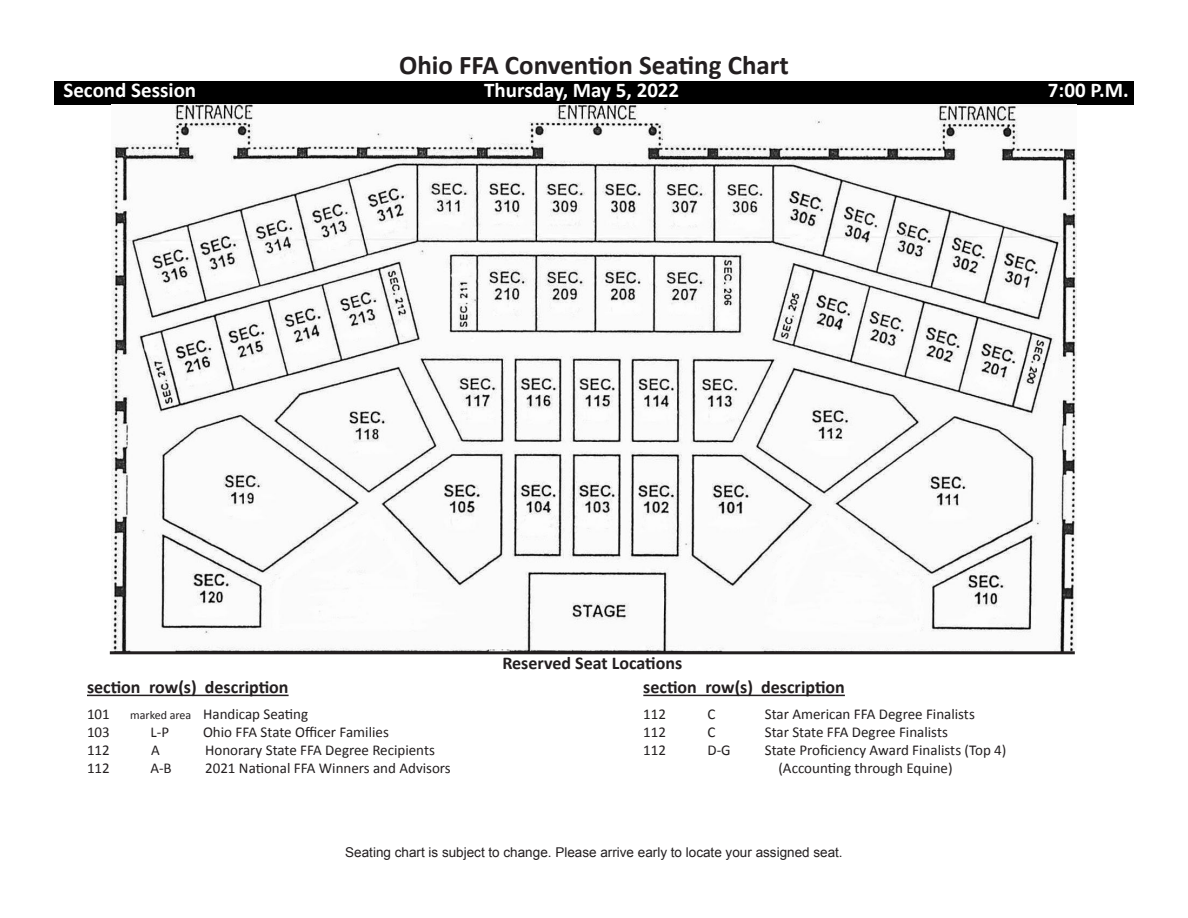
<style>
.page{position:relative;width:1188px;height:918px;background:#fff}
.page>*{position:absolute;margin:0;border:0;box-sizing:border-box;transform-origin:0 0}
.t1{font:700 27px "Calibri";color:#231f20}
.t2{font:700 21px "Calibri";color:#fff}
.t3{font:700 18px "Calibri";color:#231f20}
.t4{font:15px "Calibri";color:#231f20}
.t5{font:13.5px "Arial";color:#231f20}
.s1{font-size:12px}
</style>
<div class="page">
<div style="left:54px;top:81px;width:1080px;height:23px;background:#000"></div>
<hr style="left:87px;top:695px;width:202px;height:1px;background:#231f20">
<hr style="left:643px;top:695px;width:202px;height:1px;background:#231f20">
<img style="left:112px;top:104px;width:964px;height:547px">
<hr style="left:110px;top:651px;width:965px;height:3px;background:#231f20">
<img style="left:804px;top:401px;width:52px;height:40px">
<p class="t1" style="left:399px;top:48px;width:391px">Ohio FFA Convention Seating Chart</p>
<p class="t2" style="left:63px;top:76px;width:134px">Second Session</p>
<p class="t2" style="left:484px;top:76px;width:197px">Thursday, May 5, 2022</p>
<p class="t2" style="left:1048px;top:76px;width:82px">7:00 P.M.</p>
<p class="t3" style="left:502px;top:652px;width:181px">Reserved Seat Locations</p>
<p class="t3" style="left:87px;top:675px;width:203px">section row(s) description</p>
<p class="t3" style="left:643px;top:675px;width:203px">section row(s) description</p>
<p class="t4" style="left:87px;top:705px;width:24px">101</p>
<p class="t4" style="left:130px;top:705px;width:180px"><span class="s1">marked area</span> Handicap Seating</p>
<p class="t4" style="left:87px;top:723px;width:24px">103</p>
<p class="t4" style="left:150px;top:723px;width:20px">L-P</p>
<p class="t4" style="left:203px;top:723px;width:187px">Ohio FFA State Officer Families</p>
<p class="t4" style="left:87px;top:741px;width:24px">112</p>
<p class="t4" style="left:151px;top:741px;width:10px">A</p>
<p class="t4" style="left:205px;top:741px;width:231px">Honorary State FFA Degree Recipients</p>
<p class="t4" style="left:87px;top:759px;width:24px">112</p>
<p class="t4" style="left:150px;top:759px;width:23px">A-B</p>
<p class="t4" style="left:205px;top:759px;width:247px">2021 National FFA Winners and Advisors</p>
<p class="t4" style="left:643px;top:705px;width:24px">112</p>
<p class="t4" style="left:707px;top:705px;width:9px">C</p>
<p class="t4" style="left:765px;top:705px;width:212px">Star American FFA Degree Finalists</p>
<p class="t4" style="left:643px;top:723px;width:24px">112</p>
<p class="t4" style="left:707px;top:723px;width:9px">C</p>
<p class="t4" style="left:765px;top:723px;width:185px">Star State FFA Degree Finalists</p>
<p class="t4" style="left:643px;top:741px;width:24px">112</p>
<p class="t4" style="left:707px;top:741px;width:25px">D-G</p>
<p class="t4" style="left:765px;top:741px;width:243px">State Proficiency Award Finalists (Top 4)</p>
<p class="t4" style="left:778px;top:759px;width:176px">(Accounting through Equine)</p>
<p class="t5" style="left:345px;top:843px;width:499px">Seating chart is subject to change. Please arrive early to locate your assigned seat.</p>
</div>
